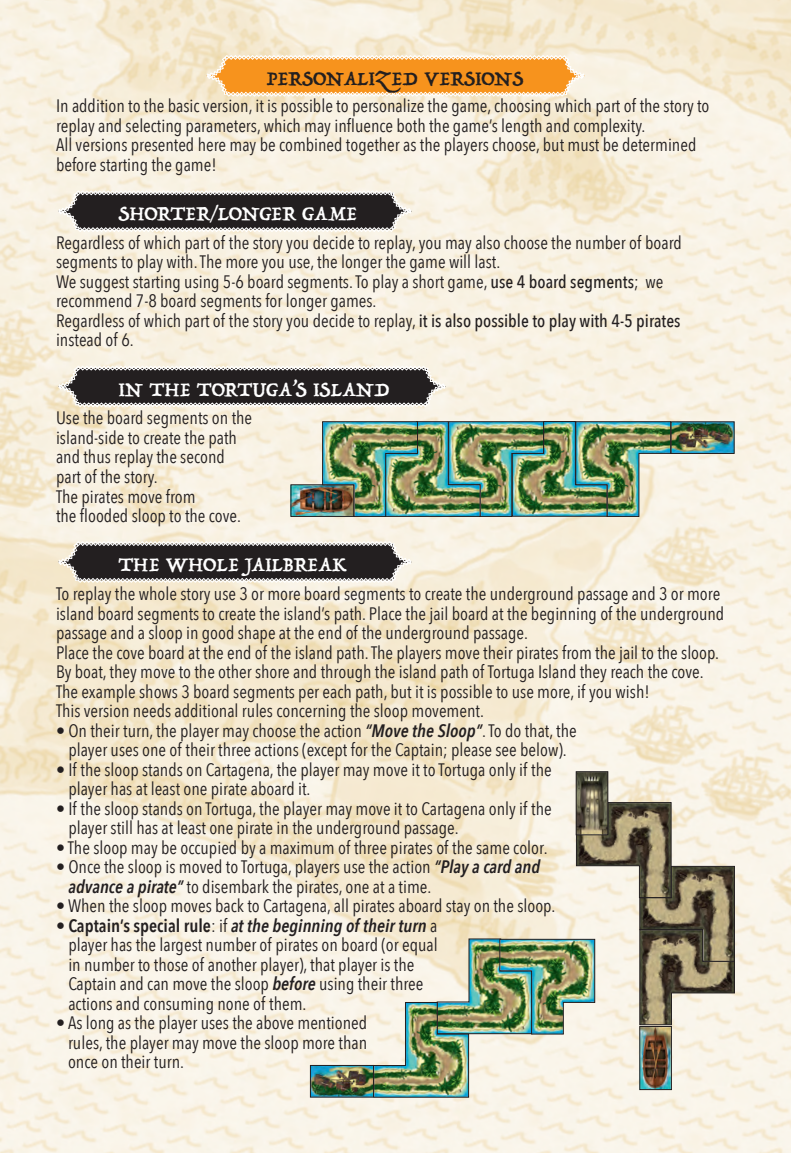
<style>
.page{position:relative;width:791px;height:1153px;background:#fff}
.page>*{position:absolute;margin:0;border:0;box-sizing:border-box;transform-origin:0 0}
.t1{font:22.5px "Trattatello";color:#fff}
.t2{font:22.5px "Trattatello";color:#231f20}
.t3{font:18px/19.5px "Avenir Next Condensed";color:#231f20}
.s1{font-weight:500}
.s2{font-weight:600;font-style:italic}
.s3{font-weight:600}
</style>
<div class="page">
<img style="left:0;top:0;width:791px;height:1152px">
<svg style="left:207px;top:55px;width:377px;height:42px;background:#f7ab4f"></svg>
<svg style="left:58px;top:190px;width:353px;height:42px;background:#595554"></svg>
<svg style="left:58px;top:365px;width:387px;height:42px;background:#585453"></svg>
<svg style="left:58px;top:541px;width:353px;height:41px;background:#565250"></svg>
<img style="left:578px;top:773px;width:28px;height:28px">
<div style="left:576px;top:771px;width:32px;height:64px;border:1px solid #231f20"></div>
<img style="left:373px;top:801px;width:362px;height:296px">
<img style="left:312px;top:1066px;width:60px;height:29px">
<div style="left:310px;top:1064px;width:64px;height:33px;border:1px solid #231f20"></div>
<img style="left:673px;top:423px;width:59px;height:29px">
<div style="left:671px;top:421px;width:63px;height:33px;border:1px solid #231f20"></div>
<img style="left:292px;top:486px;width:30px;height:29px">
<div style="left:290px;top:484px;width:64px;height:33px;border:1px solid #231f20"></div>
<img style="left:322px;top:420px;width:349px;height:97px">
<p class="t2" style="left:267px;top:64px;width:258px">PERSONALIZED VERSIONS</p>
<p class="t3" style="left:56px;top:95px;width:655px">In addition to the basic version, it is possible to personalize the game, choosing which part of the story to replay and selecting parameters, which may influence both the game’s length and complexity.<br>All versions presented here may be combined together as the players choose, but must be determined before starting the game!</p>
<p class="t1" style="left:118px;top:199px;width:240px">SHORTER/LONGER GAME</p>
<p class="t3" style="left:56px;top:232px;width:627px">Regardless of which part of the story you decide to replay, you may also choose the number of board segments to play with. The more you use, the longer the game will last.<br>We suggest starting using 5-6 board segments. To play a short game, <span class="s1">use 4 board segments</span>; we recommend 7-8 board segments for longer games.<br>Regardless of which part of the story you decide to replay, <span class="s1">it is also possible to play with 4-5 pirates </span>instead of 6.</p>
<p class="t1" style="left:118px;top:374px;width:273px">IN THE TORTUGA’S ISLAND</p>
<p class="t3" style="left:56px;top:407px;width:198px">Use the board segments on the island-side to create the path and thus replay the second part of the story.<br>The pirates move from<br>the flooded sloop to the cove.</p>
<p class="t1" style="left:118px;top:550px;width:230px">THE WHOLE JAILBREAK</p>
<p class="t3" style="left:56px;top:583px;width:670px">To replay the whole story use 3 or more board segments to create the underground passage and 3 or more island board segments to create the island’s path. Place the jail board at the beginning of the underground passage and a sloop in good shape at the end of the underground passage.<br>Place the cove board at the end of the island path. The players move their pirates from the jail to the sloop.<br>By boat, they move to the other shore and through the island path of Tortuga Island they reach the cove.<br>The example shows 3 board segments per each path, but it is possible to use more, if you wish!<br>This version needs additional rules concerning the sloop movement.</p>
<p class="t3" style="left:56px;top:719px;width:522px;text-align:center">• On their turn, the player may choose the action <span class="s2">“Move the Sloop”</span>. To do that, the player uses one of their three actions (except for the Captain; please see below).</p>
<p class="t3" style="left:68px;top:758px;width:485px;text-indent:-12px">• If the sloop stands on Cartagena, the player may move it to Tortuga only if the player has at least one pirate aboard it.</p>
<p class="t3" style="left:68px;top:797px;width:485px;text-indent:-12px">• If the sloop stands on Tortuga, the player may move it to Cartagena only if the player still has at least one pirate in the underground passage.</p>
<p class="t3" style="left:56px;top:836px;width:493px">• The sloop may be occupied by a maximum of three pirates of the same color.</p>
<p class="t3" style="left:68px;top:856px;width:473px;text-indent:-12px">• Once the sloop is moved to Tortuga, players use the action <span class="s2">“Play a card and advance a pirate”</span> to disembark the pirates, one at a time.</p>
<p class="t3" style="left:56px;top:895px;width:501px">• When the sloop moves back to Cartagena, all pirates aboard stay on the sloop.</p>
<p class="t3" style="left:68px;top:914px;width:371px;text-indent:-12px">• <span class="s3">Captain’s special rule</span>: if <span class="s2">at the beginning of their turn</span> a player has the largest number of pirates on board (or equal in number to those of another player), that player is the Captain and can move the sloop <span class="s2">before</span> using their three actions and consuming none of them.</p>
<p class="t3" style="left:68px;top:1012px;width:301px;text-align:justify;text-indent:-12px">• As long as the player uses the above mentioned rules, the player may move the sloop more than once on their turn.</p>
</div>
